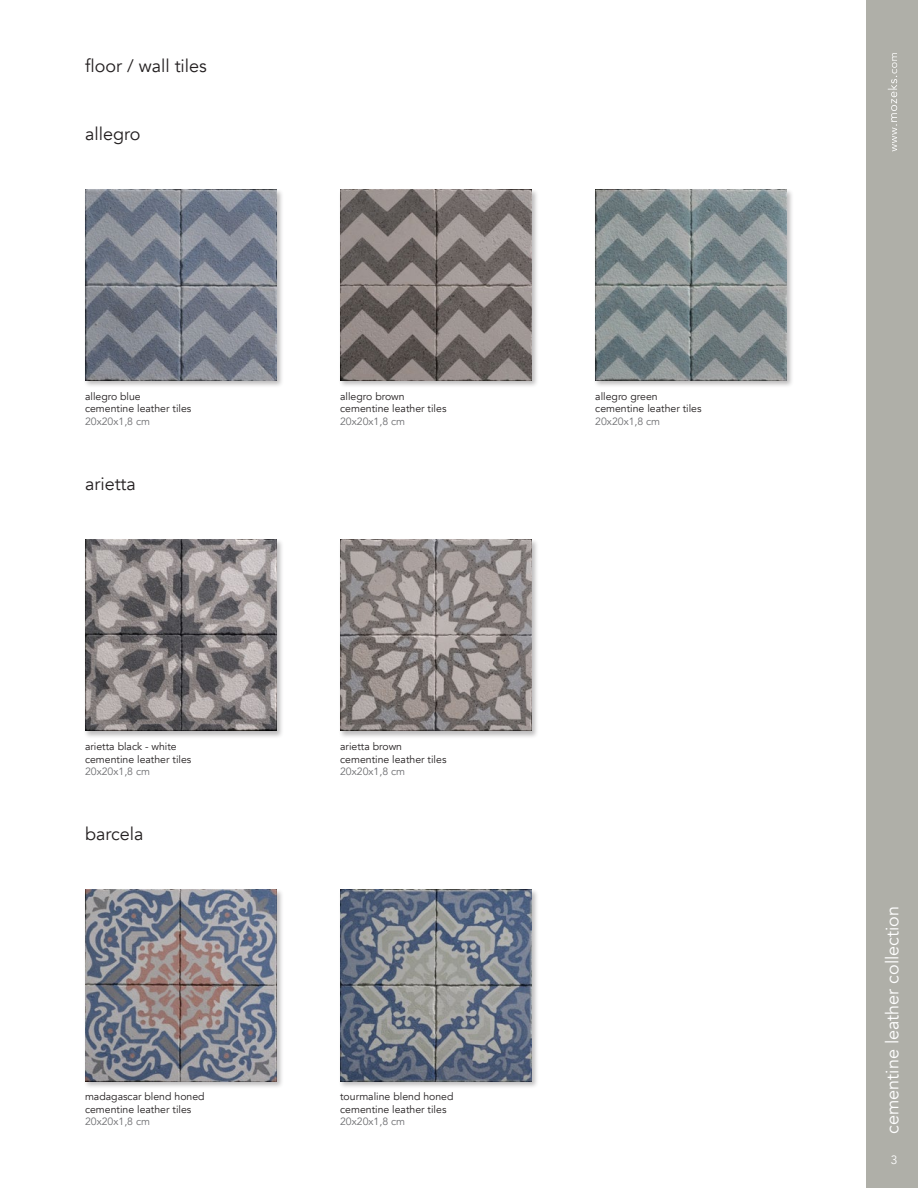
<style>
.page{position:relative;width:918px;height:1188px;background:#fff}
.page>*{position:absolute;margin:0;border:0;box-sizing:border-box;transform-origin:0 0}
.t1{font:18px "Avenir";color:#231f20}
.t2{font:18px "Avenir";color:#fff}
.t3{font:12px "Avenir";color:#fff}
.t4{font:10.5px "Avenir";color:#231f20}
.t5{font:10.5px "Avenir";color:#6c6d70}
</style>
<div class="page">
<div style="left:867px;top:0;width:51px;height:1188px;background:#afafa8"></div>
<svg style="left:888px;top:53px;width:9px;height:98px"></svg>
<div style="left:83px;top:188px;width:201px;height:200px;background:#231f20;opacity:.3"></div>
<img style="left:85px;top:190px;width:191px;height:191px">
<div style="left:83px;top:538px;width:201px;height:200px;background:#231f20;opacity:.3"></div>
<img style="left:85px;top:540px;width:191px;height:191px">
<div style="left:83px;top:888px;width:201px;height:200px;background:#231f20;opacity:.3"></div>
<img style="left:85px;top:890px;width:191px;height:191px">
<div style="left:338px;top:888px;width:201px;height:200px;background:#231f20;opacity:.3"></div>
<img style="left:340px;top:890px;width:191px;height:191px">
<div style="left:338px;top:538px;width:201px;height:200px;background:#231f20;opacity:.3"></div>
<img style="left:340px;top:540px;width:191px;height:191px">
<div style="left:338px;top:188px;width:201px;height:200px;background:#231f20;opacity:.3"></div>
<img style="left:340px;top:190px;width:191px;height:191px">
<div style="left:594px;top:188px;width:200px;height:200px;background:#231f20;opacity:.3"></div>
<img style="left:595px;top:190px;width:192px;height:191px">
<p class="t1" style="left:85px;top:55px;width:123px">floor / wall tiles</p>
<p class="t1" style="left:85px;top:123px;width:57px">allegro</p>
<p class="t4" style="left:85px;top:390px;width:57px">allegro blue</p>
<p class="t4" style="left:85px;top:403px;width:108px">cementine leather tiles</p>
<p class="t5" style="left:85px;top:415px;width:66px">20x20x1,8 cm</p>
<p class="t1" style="left:85px;top:473px;width:52px">arietta</p>
<p class="t4" style="left:85px;top:740px;width:93px">arietta black - white</p>
<p class="t4" style="left:85px;top:753px;width:108px">cementine leather tiles</p>
<p class="t5" style="left:85px;top:765px;width:66px">20x20x1,8 cm</p>
<p class="t1" style="left:85px;top:823px;width:60px">barcela</p>
<p class="t4" style="left:85px;top:1090px;width:121px">madagascar blend honed</p>
<p class="t4" style="left:85px;top:1103px;width:108px">cementine leather tiles</p>
<p class="t5" style="left:85px;top:1115px;width:66px">20x20x1,8 cm</p>
<p class="t4" style="left:340px;top:390px;width:66px">allegro brown</p>
<p class="t4" style="left:340px;top:403px;width:108px">cementine leather tiles</p>
<p class="t5" style="left:340px;top:415px;width:66px">20x20x1,8 cm</p>
<p class="t4" style="left:340px;top:740px;width:63px">arietta brown</p>
<p class="t4" style="left:340px;top:753px;width:108px">cementine leather tiles</p>
<p class="t5" style="left:340px;top:765px;width:66px">20x20x1,8 cm</p>
<p class="t4" style="left:340px;top:1090px;width:115px">tourmaline blend honed</p>
<p class="t4" style="left:340px;top:1103px;width:108px">cementine leather tiles</p>
<p class="t5" style="left:340px;top:1115px;width:66px">20x20x1,8 cm</p>
<p class="t4" style="left:595px;top:390px;width:64px">allegro green</p>
<p class="t4" style="left:595px;top:403px;width:108px">cementine leather tiles</p>
<p class="t5" style="left:595px;top:415px;width:66px">20x20x1,8 cm</p>
<p class="t2" style="left:882px;top:1134px;width:229px;rotate:-90deg">cementine leather collection</p>
<p class="t3" style="left:891px;top:1153px;width:8px">3</p>
</div>
